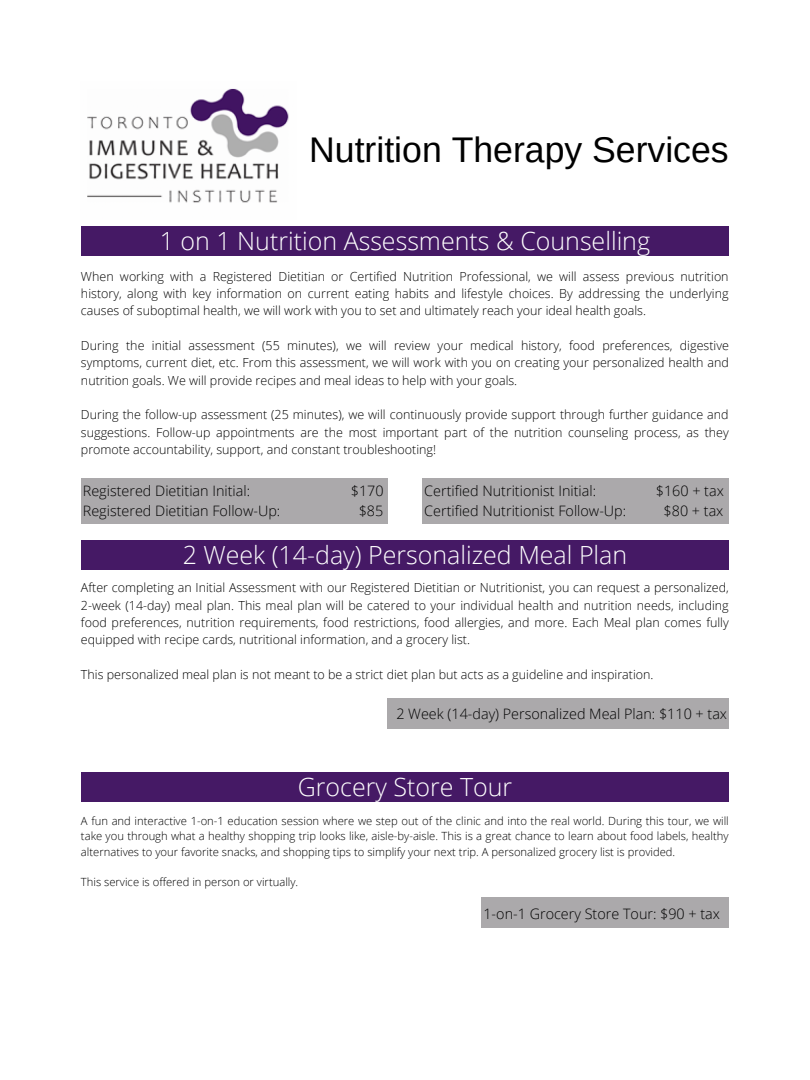
<style>
.page{position:relative;width:810px;height:1080px;background:#fff}
.page>*{position:absolute;margin:0;border:0;box-sizing:border-box;transform-origin:0 0}
.t1{font:35.62px "Arimo";color:#000}
.t2{font:300 25px "Open Sans";color:#fff}
.t3{font:300 14.38px "Open Sans";color:#000}
.t4{font:300 12.5px/17.4px "Open Sans";color:#000;text-align:justify}
.t5{font:300 11.25px/15.5px "Open Sans";color:#000;text-align:justify}
</style>
<div class="page">
<img style="left:87px;top:88px;width:202px;height:115px">
<div style="left:81px;top:226px;width:648px;height:30px;background:#451965"></div>
<div style="left:81px;top:478px;width:307px;height:46px;background:#aba9ab"></div>
<div style="left:81px;top:540px;width:648px;height:30px;background:#451965"></div>
<div style="left:81px;top:773px;width:648px;height:29px;background:#451965"></div>
<div style="left:388px;top:698px;width:341px;height:31px;background:#aba9ab"></div>
<div style="left:422px;top:478px;width:307px;height:46px;background:#aba9ab"></div>
<div style="left:482px;top:898px;width:247px;height:30px;background:#aba9ab"></div>
<h1 class="t1" style="left:309px;top:130px;width:421px">Nutrition Therapy Services</h1>
<h2 class="t2" style="left:160px;top:224px;width:492px">1 on 1 Nutrition Assessments &amp; Counselling</h2>
<p class="t4" style="left:81px;top:267px;width:649px">When working with a Registered Dietitian or Certified Nutrition Professional, we will assess previous nutrition history, along with key information on current eating habits and lifestyle choices. By addressing the underlying causes of suboptimal health, we will work with you to set and ultimately reach your ideal health goals.</p>
<p class="t4" style="left:81px;top:337px;width:649px">During the initial assessment (55 minutes), we will review your medical history, food preferences, digestive symptoms, current diet, etc. From this assessment, we will work with you on creating your personalized health and nutrition goals. We will provide recipes and meal ideas to help with your goals.</p>
<p class="t4" style="left:81px;top:406px;width:649px">During the follow-up assessment (25 minutes), we will continuously provide support through further guidance and suggestions. Follow-up appointments are the most important part of the nutrition counseling process, as they promote accountability, support, and constant troubleshooting!</p>
<p class="t3" style="left:83px;top:481px;width:169px">Registered Dietitian Initial:</p>
<p class="t3" style="left:351px;top:481px;width:34px">$170</p>
<p class="t3" style="left:83px;top:501px;width:199px">Registered Dietitian Follow-Up:</p>
<p class="t3" style="left:359px;top:501px;width:26px">$85</p>
<p class="t3" style="left:424px;top:481px;width:173px">Certified Nutritionist Initial:</p>
<p class="t3" style="left:656px;top:481px;width:70px">$160 + tax</p>
<p class="t3" style="left:424px;top:501px;width:203px">Certified Nutritionist Follow-Up:</p>
<p class="t3" style="left:664px;top:501px;width:61px">$80 + tax</p>
<h2 class="t2" style="left:183px;top:537px;width:446px">2 Week (14-day) Personalized Meal Plan</h2>
<p class="t4" style="left:81px;top:579px;width:649px">After completing an Initial Assessment with our Registered Dietitian or Nutritionist, you can request a personalized, 2-week (14-day) meal plan. This meal plan will be catered to your individual health and nutrition needs, including food preferences, nutrition requirements, food restrictions, food allergies, and more. Each Meal plan comes fully equipped with recipe cards, nutritional information, and a grocery list.</p>
<p class="t4" style="left:81px;top:666px;width:574px">This personalized meal plan is not meant to be a strict diet plan but acts as a guideline and inspiration.</p>
<p class="t3" style="left:396px;top:704px;width:332px">2 Week (14-day) Personalized Meal Plan: $110 + tax</p>
<h2 class="t2" style="left:298px;top:770px;width:216px">Grocery Store Tour</h2>
<p class="t5" style="left:81px;top:812px;width:649px">A fun and interactive 1-on-1 education session where we step out of the clinic and into the real world. During this tour, we will take you through what a healthy shopping trip looks like, aisle-by-aisle. This is a great chance to learn about food labels, healthy alternatives to your favorite snacks, and shopping tips to simplify your next trip. A personalized grocery list is provided.</p>
<p class="t5" style="left:81px;top:874px;width:219px">This service is offered in person or virtually.</p>
<p class="t3" style="left:483px;top:903px;width:238px">1-on-1 Grocery Store Tour: $90 + tax</p>
</div>
